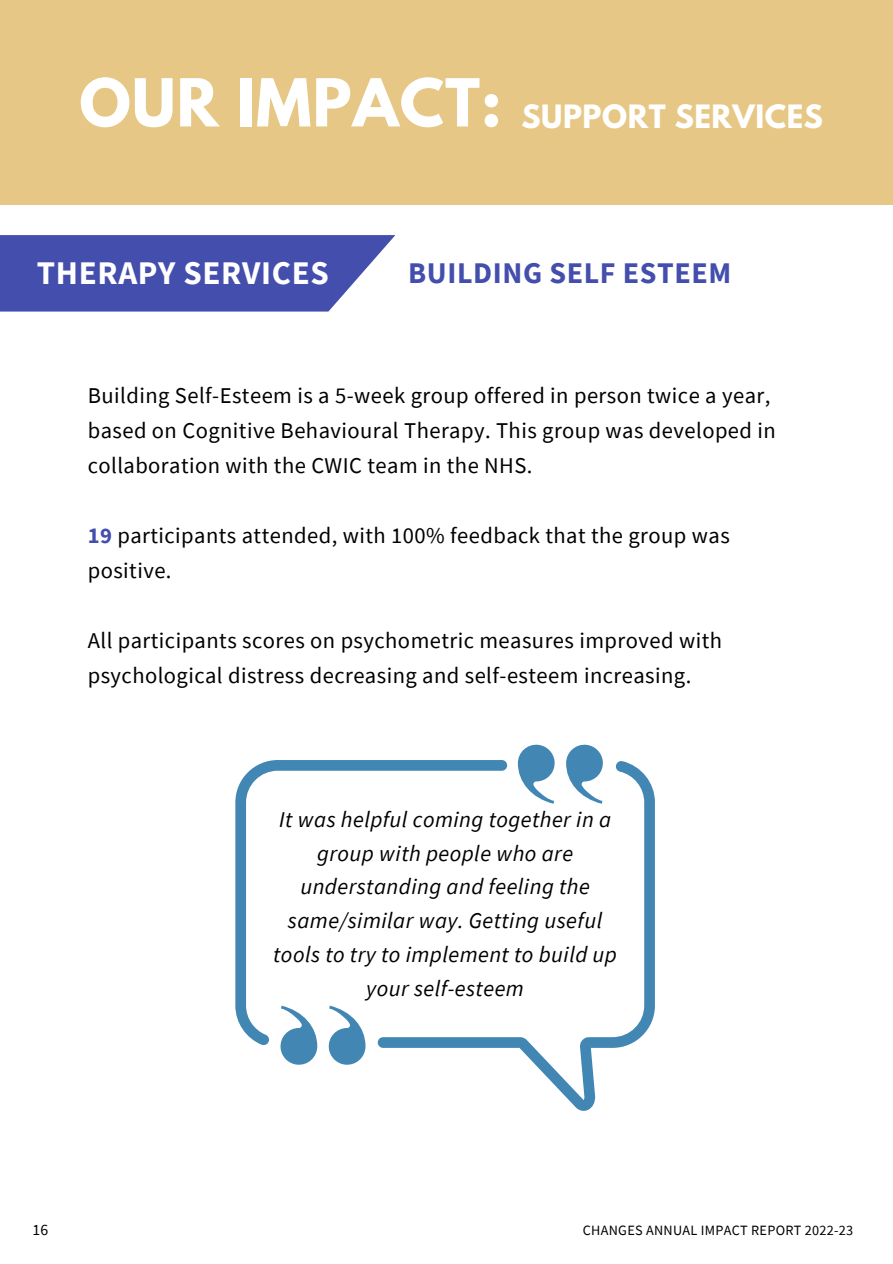
<style>
.page{position:relative;width:893px;height:1264px;background:#fff}
.page>*{position:absolute;margin:0;border:0;box-sizing:border-box;transform-origin:0 0}
.t1{font:700 58.5px "League Spartan";letter-spacing:.02em;color:#fff}
.t2{font:700 33px "Source Sans Pro";letter-spacing:.02em;color:#fff}
.t3{font:700 30px "Source Sans Pro";letter-spacing:.02em;color:#444ead}
.t4{font:700 28.5px "League Spartan";letter-spacing:.02em;color:#fff}
.t5{font:22.5px/34.8px "Source Sans Pro";letter-spacing:.02em;color:#000}
.t6{font:italic 22.5px/33.8px "Source Sans Pro";letter-spacing:.02em;color:#000;text-align:center}
.t7{font:15.75px "Source Sans Pro";color:#000}
.t8{font:14.25px "Source Sans Pro";letter-spacing:.02em;color:#000}
.s1{font-weight:700;color:#444ead}
</style>
<div class="page">
<svg style="left:0;top:235px;width:395px;height:76px"></svg>
<div style="left:0;top:0;width:892px;height:204px;background:#e7c785"></div>
<svg style="left:566px;top:744px;width:37px;height:16px"></svg>
<svg style="left:518px;top:744px;width:37px;height:16px"></svg>
<svg style="left:280px;top:1045px;width:37px;height:20px"></svg>
<svg style="left:328px;top:1045px;width:37px;height:20px"></svg>
<svg style="left:235px;top:760px;width:143px;height:285px"></svg>
<svg style="left:378px;top:760px;width:277px;height:350px"></svg>
<p class="t1" style="left:79px;top:74px;width:423px">OUR IMPACT:</p>
<p class="t4" style="left:521px;top:102px;width:303px">SUPPORT SERVICES</p>
<p class="t2" style="left:37px;top:251px;width:293px">THERAPY SERVICES</p>
<p class="t3" style="left:408px;top:253px;width:325px">BUILDING SELF ESTEEM</p>
<p class="t5" style="left:88px;top:378px;width:689px">Building Self-Esteem is a 5-week group offered in person twice a year, based on Cognitive Behavioural Therapy. This group was developed in collaboration with the CWIC team in the NHS.</p>
<p class="t5" style="left:88px;top:517px;width:643px"><span class="s1">19</span> participants attended, with 100% feedback that the group was positive.</p>
<p class="t5" style="left:88px;top:622px;width:635px">All participants scores on psychometric measures improved with psychological distress decreasing and self-esteem increasing.</p>
<p class="t6" style="left:273px;top:802px;width:345px">It was helpful coming together in a group with people who are understanding and feeling the same/similar way. Getting useful tools to try to implement to build up your self-esteem</p>
<p class="t7" style="left:32px;top:1219px;width:17px">16</p>
<p class="t8" style="left:582px;top:1221px;width:272px">CHANGES ANNUAL IMPACT REPORT 2022-23</p>
</div>
